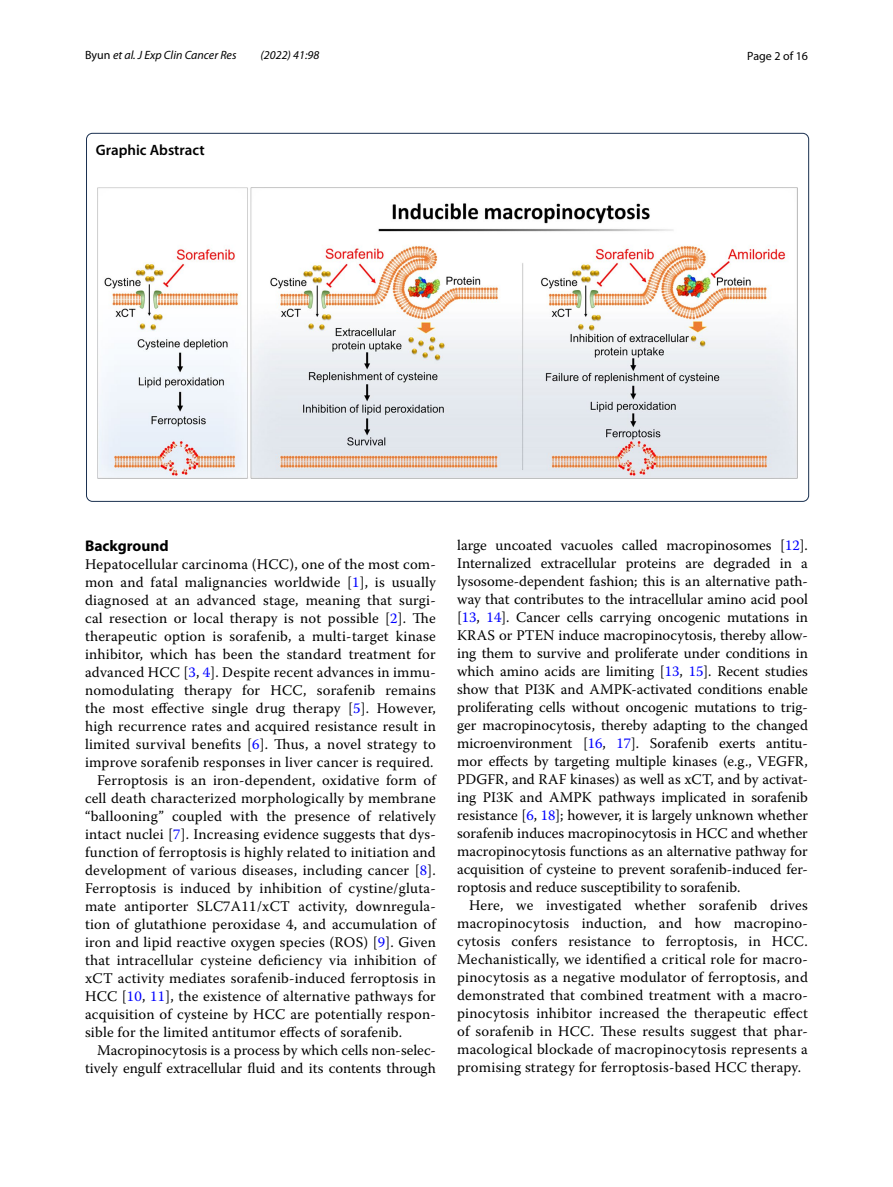
<style>
.page{position:relative;width:893px;height:1187px;background:#fff}
.page>*{position:absolute;margin:0;border:0;box-sizing:border-box;transform-origin:0 0}
.t1{font:700 15.45px "Myriad Pro";color:#000}
.t2{font:600 15px "Myriad Pro";color:#000}
.t3{font:14.7px/18px "Warnock Pro";letter-spacing:.015em;color:#000;text-align:justify}
.t4{font:italic 12px "Myriad Pro";color:#000}
.t5{font:12px "Myriad Pro";color:#000}
.s1{font-style:normal}
.s2{color:#00f}
</style>
<div class="page">
<img style="left:97px;top:188px;width:701px;height:291px">
<p class="t4" style="left:85px;top:48px;width:153px"><span class="s1">Byun</span> et al. J Exp Clin Cancer Res</p>
<p class="t4" style="left:261px;top:48px;width:60px">(2022) 41:98</p>
<p class="t5" style="left:747px;top:48px;width:62px">Page 2 of 16</p>
<p class="t2" style="left:96px;top:141px;width:110px">Graphic Abstract</p>
<p class="t1" style="left:85px;top:535px;width:85px">Background</p>
<p class="t3" style="left:85px;top:554px;width:352px">Hepatocellular carcinoma (HCC), one of the most com-</p>
<p class="t3" style="left:85px;top:572px;width:352px">mon and fatal malignancies worldwide [<span class="s2">1</span>], is usually</p>
<p class="t3" style="left:85px;top:590px;width:352px">diagnosed at an advanced stage, meaning that surgi-</p>
<p class="t3" style="left:85px;top:608px;width:352px">cal resection or local therapy is not possible [<span class="s2">2</span>]. The</p>
<p class="t3" style="left:85px;top:626px;width:352px">therapeutic option is sorafenib, a multi-target kinase</p>
<p class="t3" style="left:85px;top:644px;width:352px">inhibitor, which has been the standard treatment for</p>
<p class="t3" style="left:85px;top:662px;width:352px">advanced HCC [<span class="s2">3</span>, <span class="s2">4</span>]. Despite recent advances in immu-</p>
<p class="t3" style="left:85px;top:680px;width:352px">nomodulating therapy for HCC, sorafenib remains</p>
<p class="t3" style="left:85px;top:698px;width:352px">the most effective single drug therapy [<span class="s2">5</span>]. However,</p>
<p class="t3" style="left:85px;top:716px;width:352px">high recurrence rates and acquired resistance result in</p>
<p class="t3" style="left:85px;top:734px;width:352px">limited survival benefits [<span class="s2">6</span>]. Thus, a novel strategy to</p>
<p class="t3" style="left:85px;top:752px;width:350px">improve sorafenib responses in liver cancer is required.</p>
<p class="t3" style="left:97px;top:770px;width:340px">Ferroptosis is an iron-dependent, oxidative form of</p>
<p class="t3" style="left:85px;top:788px;width:352px">cell death characterized morphologically by membrane</p>
<p class="t3" style="left:85px;top:806px;width:352px">“ballooning” coupled with the presence of relatively</p>
<p class="t3" style="left:85px;top:824px;width:352px">intact nuclei [<span class="s2">7</span>]. Increasing evidence suggests that dys-</p>
<p class="t3" style="left:85px;top:842px;width:352px">function of ferroptosis is highly related to initiation and</p>
<p class="t3" style="left:85px;top:860px;width:352px">development of various diseases, including cancer [<span class="s2">8</span>].</p>
<p class="t3" style="left:85px;top:878px;width:352px">Ferroptosis is induced by inhibition of cystine/gluta-</p>
<p class="t3" style="left:85px;top:896px;width:352px">mate antiporter SLC7A11/xCT activity, downregula-</p>
<p class="t3" style="left:85px;top:914px;width:352px">tion of glutathione peroxidase 4, and accumulation of</p>
<p class="t3" style="left:85px;top:932px;width:352px">iron and lipid reactive oxygen species (ROS) [<span class="s2">9</span>]. Given</p>
<p class="t3" style="left:85px;top:950px;width:352px">that intracellular cysteine deficiency via inhibition of</p>
<p class="t3" style="left:85px;top:968px;width:352px">xCT activity mediates sorafenib-induced ferroptosis in</p>
<p class="t3" style="left:85px;top:986px;width:352px">HCC [<span class="s2">10</span>, <span class="s2">11</span>], the existence of alternative pathways for</p>
<p class="t3" style="left:85px;top:1004px;width:352px">acquisition of cysteine by HCC are potentially respon-</p>
<p class="t3" style="left:85px;top:1022px;width:319px">sible for the limited antitumor effects of sorafenib.</p>
<p class="t3" style="left:97px;top:1040px;width:340px">Macropinocytosis is a process by which cells non-selec-</p>
<p class="t3" style="left:85px;top:1058px;width:352px">tively engulf extracellular fluid and its contents through</p>
<p class="t3" style="left:457px;top:536px;width:352px">large uncoated vacuoles called macropinosomes [<span class="s2">12</span>].<br>Internalized extracellular proteins are degraded in a lysosome-dependent fashion; this is an alternative path&shy;way that contributes to the intracellular amino acid pool [<span class="s2">13</span>, <span class="s2">14</span>]. Cancer cells carrying oncogenic mutations in KRAS or PTEN induce macropinocytosis, thereby allow&shy;ing them to survive and proliferate under conditions in which amino acids are limiting [<span class="s2">13</span>, <span class="s2">15</span>]. Recent studies show that PI3K and AMPK-activated conditions enable proliferating cells without oncogenic mutations to trig&shy;ger macropinocytosis, thereby adapting to the changed microenvironment [<span class="s2">16</span>, <span class="s2">17</span>]. Sorafenib exerts antitu&shy;mor effects by targeting multiple kinases (e.g., VEGFR, PDGFR, and RAF kinases) as well as xCT, and by activat&shy;ing PI3K and AMPK pathways implicated in sorafenib resistance [<span class="s2">6</span>, <span class="s2">18</span>]; however, it is largely unknown whether sorafenib induces macropinocytosis in HCC and whether macropinocytosis functions as an alternative pathway for acquisition of cysteine to prevent sorafenib-induced fer&shy;roptosis and reduce susceptibility to sorafenib.</p>
<p class="t3" style="left:457px;top:896px;width:352px;text-indent:12px">Here, we investigated whether sorafenib drives macropinocytosis induction, and how macropino&shy;cytosis confers resistance to ferroptosis, in HCC.<br>Mechanistically, we identified a critical role for macro&shy;pinocytosis as a negative modulator of ferroptosis, and demonstrated that combined treatment with a macro&shy;pinocytosis inhibitor increased the therapeutic effect of sorafenib in HCC. These results suggest that phar&shy;macological blockade of macropinocytosis represents a promising strategy for ferroptosis-based HCC therapy.</p>
</div>
